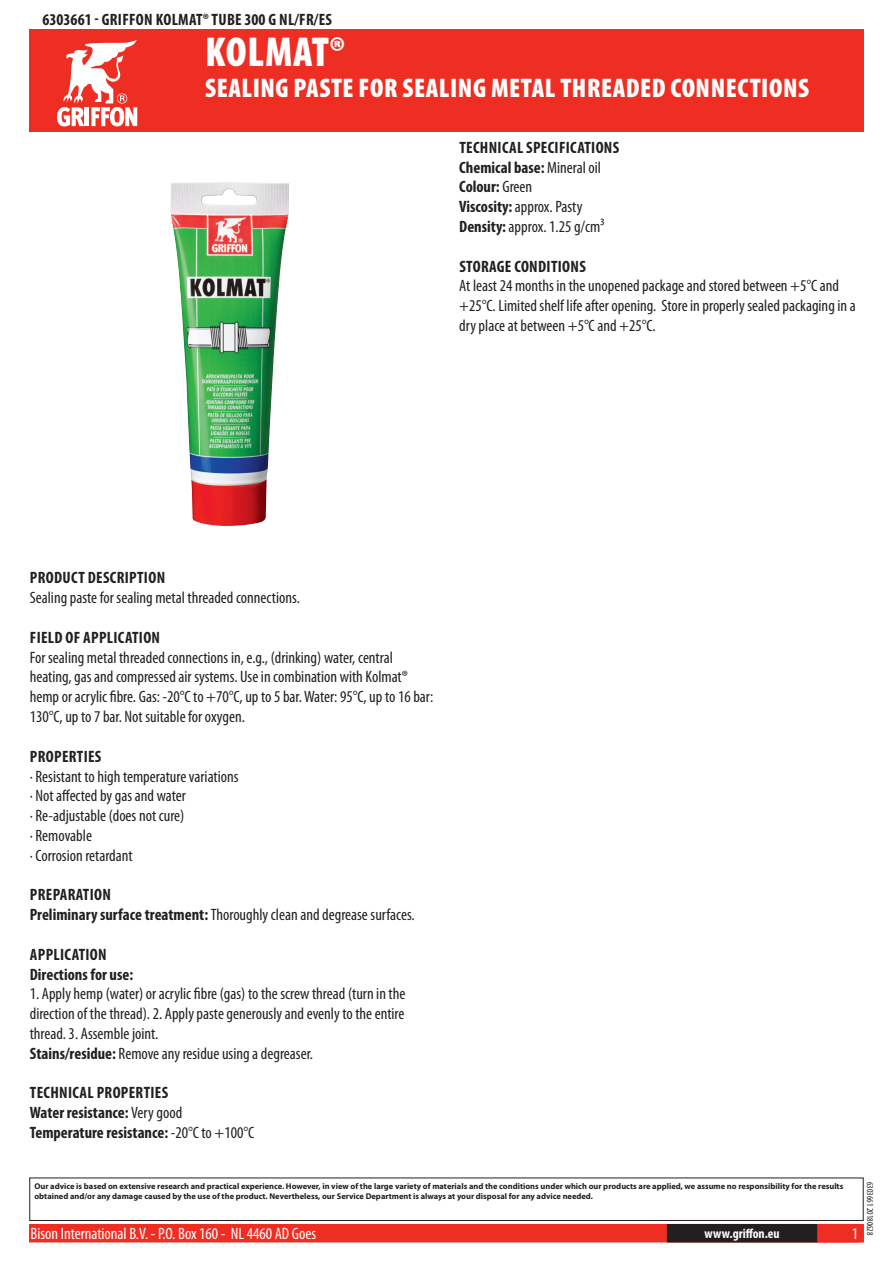
<style>
.page{position:relative;width:893px;height:1263px;background:#fff}
.page>*{position:absolute;margin:0;border:0;box-sizing:border-box;transform-origin:0 0}
.t1{font:900 condensed 42px "Myriad Pro";letter-spacing:.02em;color:#fff}
.t2{font:900 condensed 27px "Myriad Pro";letter-spacing:.02em;color:#fff}
.t3{font:condensed 16.5px/19.8px "Myriad Pro";color:#231f20}
.t4{font:700 condensed 16.5px/19.8px "Myriad Pro";letter-spacing:.02em;color:#231f20}
.t5{font:condensed 16.5px "Myriad Pro";color:#fff}
.t6{font:700 condensed 13.5px "Myriad Pro";color:#fff}
.t7{font:condensed 9px "Myriad Pro";color:#231f20}
.t8{font:700 8.4px/10.1px "Myriad Pro";color:#231f20}
.s1{font-weight:400}
.s2{font-weight:700}
</style>
<div class="page">
<div style="left:30px;top:1225px;width:833px;height:17px;background:#ee2e22"></div>
<div style="left:29px;top:1224px;width:835px;height:18px;border:2px solid #ee2e22"></div>
<div style="left:816px;top:1224px;width:44px;height:18px;border:2px solid #ee2e22"></div>
<div style="left:668px;top:1225px;width:148px;height:17px;background:#231f20"></div>
<div style="left:667px;top:1224px;width:150px;height:18px;border:2px solid #231f20"></div>
<div style="left:29px;top:1177px;width:835px;height:44px;border:1px solid #231f20"></div>
<div style="left:30px;top:30px;width:834px;height:102px;background:#ee2e22"></div>
<svg style="left:57px;top:39px;width:80px;height:87px"></svg>
<img style="left:170px;top:182px;width:119px;height:344px">
<p class="t4" style="left:43px;top:9px;width:291px">6303661 - Griffon Kolmat® Tube 300 g NL/FR/ES</p>
<h1 class="t1" style="left:205px;top:25px;width:142px">KOLMAT®</h1>
<h2 class="t2" style="left:205px;top:70px;width:605px">SEALING PASTE FOR SEALING METAL THREADED CONNECTIONS</h2>
<p class="t4" style="left:459px;top:137px;width:160px">Technical specifications<br>Chemical base: <span class="s1">Mineral oil<br></span>Colour: <span class="s1">Green<br></span>Viscosity: <span class="s1">approx. Pasty<br></span>Density: <span class="s1">approx. 1.25 g/cm³</span></p>
<p class="t4" style="left:459px;top:256px;width:127px">Storage conditions</p>
<p class="t3" style="left:459px;top:276px;width:398px">At least 24 months in the unopened package and stored between +5°C and +25°C. Limited shelf life after opening. Store in properly sealed packaging in a dry place at between +5°C and +25°C.</p>
<p class="t4" style="left:30px;top:568px;width:137px">Product description</p>
<p class="t3" style="left:30px;top:588px;width:272px">Sealing paste for sealing metal threaded connections.</p>
<p class="t4" style="left:30px;top:627px;width:132px">Field of application</p>
<p class="t3" style="left:30px;top:647px;width:405px">For sealing metal threaded connections in, e.g., (drinking) water, central heating, gas and compressed air systems. Use in combination with Kolmat® hemp or acrylic fibre. Gas: -20°C to +70°C, up to 5 bar. Water: 95°C, up to 16 bar:<br>130°C, up to 7 bar. Not suitable for oxygen.</p>
<p class="t4" style="left:30px;top:746px;width:72px">Properties</p>
<p class="t3" style="left:30px;top:766px;width:210px">· Resistant to high temperature variations · Not affected by gas and water<br>· Re-adjustable (does not cure)<br>· Removable<br>· Corrosion retardant</p>
<p class="t4" style="left:30px;top:884px;width:387px">Preparation<br>Preliminary surface treatment: <span class="s1">Thoroughly clean and degrease surfaces.</span></p>
<p class="t4" style="left:30px;top:944px;width:105px">Application<br>Directions for use:</p>
<p class="t3" style="left:30px;top:984px;width:377px">1. Apply hemp (water) or acrylic fibre (gas) to the screw thread (turn in the direction of the thread). 2. Apply paste generously and evenly to the entire thread. 3. Assemble joint.<br><span class="s2">Stains/residue:</span> Remove any residue using a degreaser.</p>
<p class="t4" style="left:30px;top:1082px;width:226px">Technical properties<br>Water resistance: <span class="s1">Very good<br></span>Temperature resistance: <span class="s1">-20°C to +100°C</span></p>
<p class="t8" style="left:34px;top:1181px;width:810px">Our advice is based on extensive research and practical experience. However, in view of the large variety of materials and the conditions under which our products are applied, we assume no responsibility for the results obtained and/or any damage caused by the use of the product. Nevertheless, our Service Department is always at your disposal for any advice needed.</p>
<p class="t5" style="left:31px;top:1224px;width:287px">Bison International B.V. - P.O. Box 160 - NL 4460 AD Goes</p>
<p class="t6" style="left:704px;top:1225px;width:77px">www.griffon.eu</p>
<p class="t5" style="left:852px;top:1224px;width:8px">1</p>
<p class="t7" style="left:875px;top:1182px;width:55px;rotate:90deg">6303661 20180628</p>
</div>
